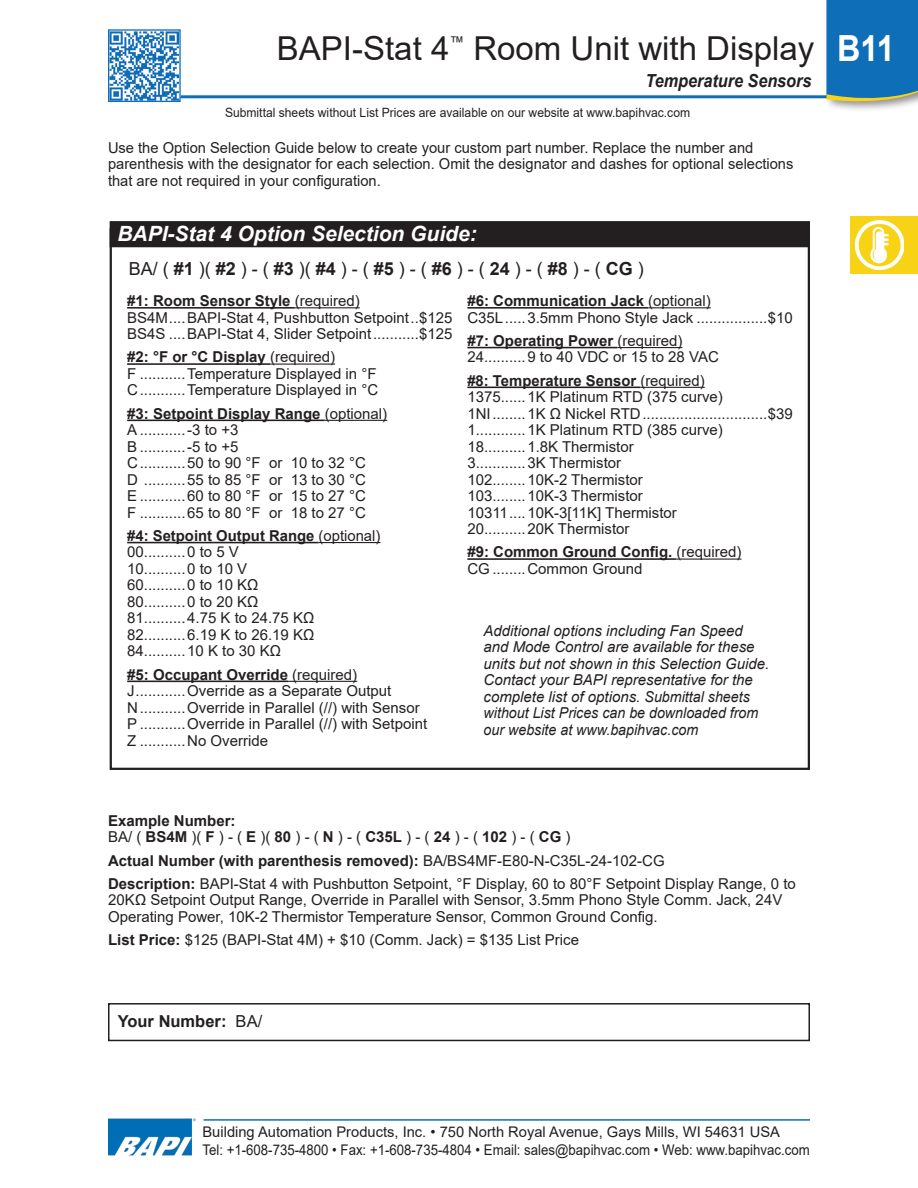
<style>
.page{position:relative;width:918px;height:1188px;background:#fff}
.page>*{position:absolute;margin:0;border:0;box-sizing:border-box;transform-origin:0 0}
.t1{font:700 36px "Arial";color:#fff;scale:.9 1}
.Sub_Section_Title{font:33px "Arial";color:#231f20}
.t2{font:italic 700 21px "Arial";color:#fff}
.t3{font:18px "Arial";color:#231f20}
.t4{font:italic 700 18px "Arial";color:#231f20;scale:.9 1}
.t5{font:700 16.5px "Arial";color:#231f20}
.t6{font:15px/16.5px "Arial";color:#231f20}
.t7{font:700 15px "Arial";color:#231f20}
.t8{font:italic 15px/16.5px "Arial";color:#231f20}
.t9{font:14.7px/18px "Arial";color:#231f20}
.t10{font:12.75px "Arial";color:#231f20;scale:.95 1}
.s1{font-weight:700}
.s2{font-weight:400}
</style>
<div class="page">
<hr style="left:181px;top:95px;width:691px;height:3px;background:#0e6eb8">
<img style="left:110px;top:31px;width:69px;height:69px">
<div style="left:108px;top:29px;width:73px;height:73px;border:1px solid #0e6eb8"></div>
<div style="left:823px;top:0;width:95px;height:112px;background:#231f20;opacity:.5"></div>
<svg style="left:826px;top:0;width:92px;height:106px;background:#2277b4"></svg>
<hr style="left:204px;top:1119px;width:606px;height:2px;background:#0e6eb8">
<img style="left:108px;top:1118px;width:87px;height:38px">
<div style="left:850px;top:217px;width:68px;height:57px;background:#f8d215"></div>
<img style="left:856px;top:221px;width:48px;height:48px">
<div style="left:108px;top:1003px;width:702px;height:38px;border:2px solid #231f20"></div>
<hr style="left:127px;top:307px;width:168px;height:2px;background:#231f20">
<hr style="left:295px;top:307px;width:65px;height:1px;background:#231f20">
<hr style="left:127px;top:363px;width:143px;height:2px;background:#231f20">
<hr style="left:270px;top:364px;width:65px;height:1px;background:#231f20">
<hr style="left:127px;top:420px;width:198px;height:1px;background:#231f20">
<hr style="left:325px;top:420px;width:62px;height:1px;background:#231f20">
<hr style="left:127px;top:542px;width:192px;height:1px;background:#231f20">
<hr style="left:319px;top:542px;width:61px;height:1px;background:#231f20">
<hr style="left:127px;top:681px;width:161px;height:1px;background:#231f20">
<hr style="left:288px;top:681px;width:69px;height:1px;background:#231f20">
<hr style="left:467px;top:307px;width:181px;height:2px;background:#231f20">
<hr style="left:648px;top:307px;width:63px;height:1px;background:#231f20">
<hr style="left:467px;top:347px;width:150px;height:1px;background:#231f20">
<hr style="left:617px;top:347px;width:65px;height:1px;background:#231f20">
<hr style="left:467px;top:387px;width:173px;height:1px;background:#231f20">
<hr style="left:640px;top:387px;width:65px;height:1px;background:#231f20">
<hr style="left:467px;top:558px;width:210px;height:2px;background:#231f20">
<hr style="left:677px;top:559px;width:65px;height:1px;background:#231f20">
<div style="left:110px;top:222px;width:699px;height:25px;background:#231f20"></div>
<div style="left:110px;top:221px;width:700px;height:26px;border:2px solid #231f20"></div>
<p class="Sub_Section_Title" style="left:277px;top:26px;width:539px">BAPI-Stat 4<sup>™</sup> Room Unit with Display</p>
<p class="t4" style="left:646px;top:69px;width:186px">Temperature Sensors</p>
<p class="t10" style="left:225px;top:104px;width:491px">Submittal sheets without List Prices are available on our website at www.bapihvac.com</p>
<p class="t6" style="left:108px;top:139px;width:687px">Use the Option Selection Guide below to create your custom part number. Replace the number and parenthesis with the designator for each selection. Omit the designator and dashes for optional selections that are not required in your configuration.</p>
<p class="t2" style="left:117px;top:219px;width:361px">BAPI-Stat 4 Option Selection Guide:</p>
<p class="t3" style="left:129px;top:257px;width:517px">BA/ ( <span class="s1">#1</span> )( <span class="s1">#2</span> ) - ( <span class="s1">#3</span> )( <span class="s1">#4</span> ) - ( <span class="s1">#5</span> ) - ( <span class="s1">#6</span> ) - ( <span class="s1">24</span> ) - ( <span class="s1">#8</span> ) - ( <span class="s1">CG</span> )</p>
<p class="t7" style="left:127px;top:290px;width:234px">#1: Room Sensor Style <span class="s2">(required)</span></p>
<p class="t6" style="left:127px;top:309px;width:327px">BS4M....BAPI-Stat 4, Pushbutton Setpoint..$125</p>
<p class="t6" style="left:127px;top:326px;width:327px">BS4S ....BAPI-Stat 4, Slider Setpoint...........$125</p>
<p class="t7" style="left:127px;top:347px;width:209px">#2: °F or °C Display <span class="s2">(required)</span></p>
<p class="t6" style="left:127px;top:365px;width:251px">F ...........Temperature Displayed in °F</p>
<p class="t6" style="left:127px;top:382px;width:253px">C...........Temperature Displayed in °C</p>
<p class="t7" style="left:127px;top:403px;width:262px">#3: Setpoint Display Range <span class="s2">(optional)</span></p>
<p class="t6" style="left:127px;top:422px;width:113px">A ...........-3 to +3</p>
<p class="t6" style="left:127px;top:438px;width:113px">B ...........-5 to +5</p>
<p class="t6" style="left:127px;top:455px;width:240px">C...........50 to 90 °F or 10 to 32 °C</p>
<p class="t6" style="left:127px;top:471px;width:240px">D ..........55 to 85 °F or 13 to 30 °C</p>
<p class="t6" style="left:127px;top:488px;width:240px">E ...........60 to 80 °F or 15 to 27 °C</p>
<p class="t6" style="left:127px;top:504px;width:240px">F ...........65 to 80 °F or 18 to 27 °C</p>
<p class="t7" style="left:127px;top:525px;width:255px">#4: Setpoint Output Range <span class="s2">(optional)</span></p>
<p class="t6" style="left:127px;top:544px;width:113px">00..........0 to 5 V</p>
<p class="t6" style="left:127px;top:560px;width:122px">10..........0 to 10 V</p>
<p class="t6" style="left:127px;top:577px;width:133px">60..........0 to 10 KΩ</p>
<p class="t6" style="left:127px;top:593px;width:133px">80..........0 to 20 KΩ</p>
<p class="t6" style="left:127px;top:610px;width:189px">81..........4.75 K to 24.75 KΩ</p>
<p class="t6" style="left:127px;top:626px;width:189px">82..........6.19 K to 26.19 KΩ</p>
<p class="t6" style="left:127px;top:643px;width:155px">84..........10 K to 30 KΩ</p>
<p class="t7" style="left:127px;top:664px;width:232px">#5: Occupant Override <span class="s2">(required)</span></p>
<p class="t6" style="left:127px;top:683px;width:266px">J............Override as a Separate Output</p>
<p class="t6" style="left:127px;top:699px;width:294px">N...........Override in Parallel (//) with Sensor</p>
<p class="t6" style="left:127px;top:716px;width:302px">P ...........Override in Parallel (//) with Setpoint</p>
<p class="t6" style="left:127px;top:732px;width:142px">Z ...........No Override</p>
<p class="t7" style="left:467px;top:290px;width:245px">#6: Communication Jack <span class="s2">(optional)</span></p>
<p class="t6" style="left:467px;top:309px;width:327px">C35L.....3.5mm Phono Style Jack .................$10</p>
<p class="t7" style="left:467px;top:330px;width:217px">#7: Operating Power <span class="s2">(required)</span></p>
<p class="t6" style="left:467px;top:349px;width:253px">24..........9 to 40 VDC or 15 to 28 VAC</p>
<p class="t7" style="left:467px;top:370px;width:239px">#8: Temperature Sensor <span class="s2">(required)</span></p>
<p class="t6" style="left:467px;top:389px;width:257px">1375......1K Platinum RTD (375 curve)</p>
<p class="t6" style="left:467px;top:405px;width:327px">1NI........1K Ω Nickel RTD..............................$39</p>
<p class="t6" style="left:467px;top:422px;width:257px">1............1K Platinum RTD (385 curve)</p>
<p class="t6" style="left:467px;top:438px;width:168px">18..........1.8K Thermistor</p>
<p class="t6" style="left:467px;top:455px;width:155px">3............3K Thermistor</p>
<p class="t6" style="left:467px;top:471px;width:177px">102........10K-2 Thermistor</p>
<p class="t6" style="left:467px;top:488px;width:177px">103........10K-3 Thermistor</p>
<p class="t6" style="left:467px;top:504px;width:211px">10311....10K-3[11K] Thermistor</p>
<p class="t6" style="left:467px;top:521px;width:164px">20..........20K Thermistor</p>
<p class="t7" style="left:467px;top:542px;width:276px">#9: Common Ground Config. <span class="s2">(required)</span></p>
<p class="t6" style="left:467px;top:560px;width:177px">CG ........Common Ground</p>
<p class="t8" style="left:484px;top:622px;width:287px">Additional options including Fan Speed and Mode Control are available for these units but not shown in this Selection Guide.<br>Contact your BAPI representative for the complete list of options. Submittal sheets without List Prices can be downloaded from our website at www.bapihvac.com</p>
<h1 class="t1" style="left:837px;top:23px;width:66px">B11</h1>
<p class="t7" style="left:108px;top:810px;width:129px">Example Number:</p>
<p class="t6" style="left:108px;top:829px;width:464px">BA/ ( <span class="s1">BS4M</span> )( <span class="s1">F</span> ) - ( <span class="s1">E</span> )( <span class="s1">80</span> ) - ( <span class="s1">N</span> ) - ( <span class="s1">C35L</span> ) - ( <span class="s1">24</span> ) - ( <span class="s1">102</span> ) - ( <span class="s1">CG</span> )</p>
<p class="t7" style="left:108px;top:850px;width:558px">Actual Number (with parenthesis removed): <span class="s2">BA/BS4MF-E80-N-C35L-24-102-CG</span></p>
<p class="t6" style="left:108px;top:875px;width:689px"><span class="s1">Description:</span> BAPI-Stat 4 with Pushbutton Setpoint, °F Display, 60 to 80°F Setpoint Display Range, 0 to<br>20KΩ Setpoint Output Range, Override in Parallel with Sensor, 3.5mm Phono Style Comm. Jack, 24V<br>Operating Power, 10K-2 Thermistor Temperature Sensor, Common Ground Config.</p>
<p class="t6" style="left:108px;top:931px;width:473px"><span class="s1">List Price:</span> $125 (BAPI-Stat 4M) + $10 (Comm. Jack) = $135 List Price</p>
<p class="t5" style="left:118px;top:1009px;width:146px">Your Number: <span class="s2">BA/</span></p>
<p class="t9" style="left:202px;top:1123px;width:609px">Building Automation Products, Inc. • 750 North Royal Avenue, Gays Mills, WI 54631 USA<br>Tel: +1-608-735-4800 • Fax: +1-608-735-4804 • Email: sales@bapihvac.com • Web: www.bapihvac.com</p>
</div>
